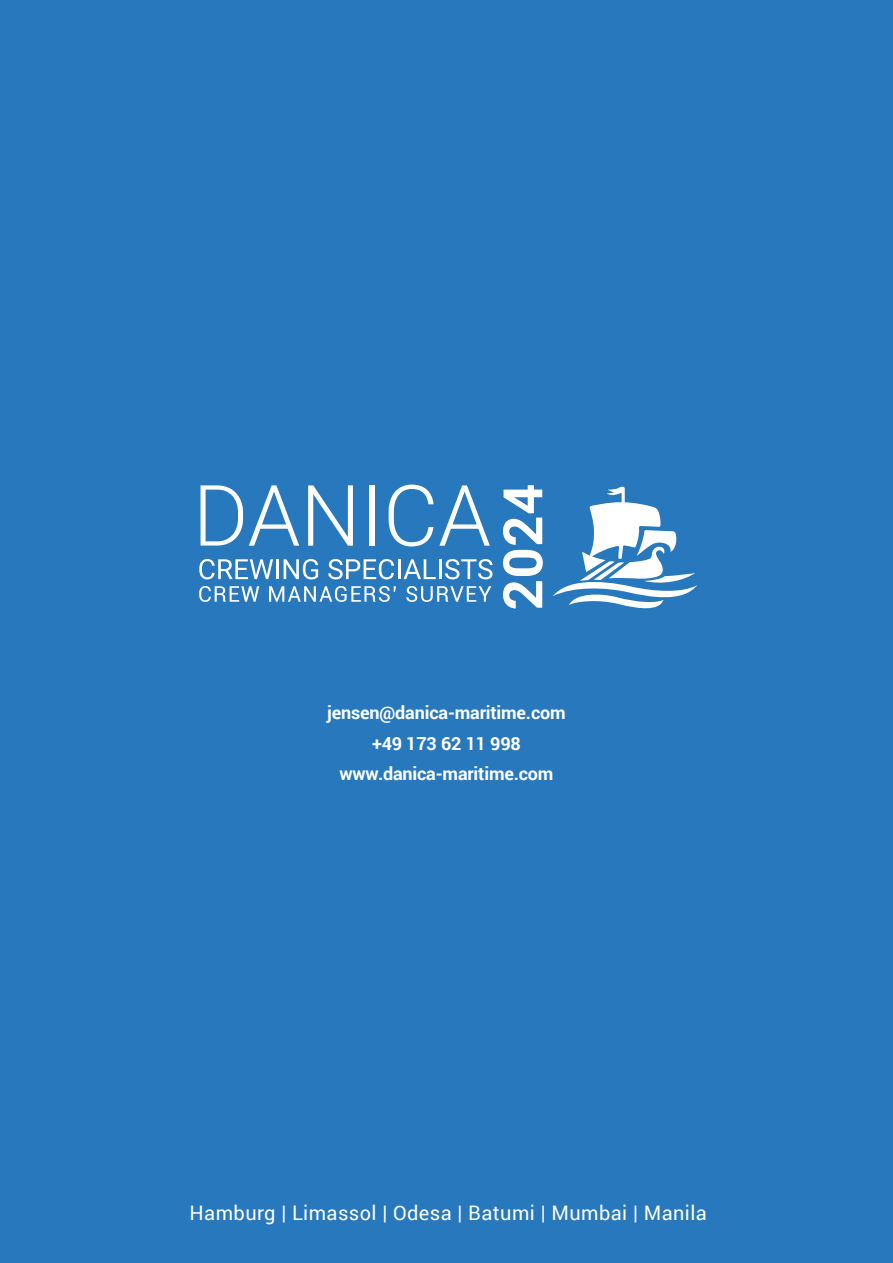
<style>
.page{position:relative;width:893px;height:1263px;background:#2778bd}
.page>*{position:absolute;margin:0;border:0;box-sizing:border-box;transform-origin:0 0}
.t1{font:19.95px "Roboto";letter-spacing:.02em;color:#fff}
.t2{font:700 18px/30.2px "Roboto";letter-spacing:-.01em;color:#fff;text-align:center}
.t3{font:12px "Roboto";color:#000}
</style>
<div class="page">
<svg style="left:553px;top:486px;width:144px;height:123px"></svg>
<svg style="left:201px;top:485px;width:42px;height:61px"></svg>
<svg style="left:249px;top:485px;width:50px;height:61px"></svg>
<svg style="left:308px;top:485px;width:45px;height:61px"></svg>
<div style="left:369px;top:485px;width:5px;height:61px;background:#fff"></div>
<svg style="left:389px;top:485px;width:44px;height:61px"></svg>
<svg style="left:439px;top:485px;width:51px;height:61px"></svg>
<svg style="left:199px;top:559px;width:74px;height:20px"></svg>
<hr style="left:276px;top:559px;width:3px;height:20px;background:#fff">
<svg style="left:284px;top:559px;width:34px;height:20px"></svg>
<svg style="left:328px;top:559px;width:66px;height:20px"></svg>
<hr style="left:398px;top:559px;width:2px;height:20px;background:#fff">
<svg style="left:404px;top:559px;width:32px;height:20px"></svg>
<hr style="left:439px;top:559px;width:2px;height:20px;background:#fff">
<svg style="left:445px;top:559px;width:47px;height:20px"></svg>
<svg style="left:503px;top:485px;width:40px;height:123px"></svg>
<svg style="left:199px;top:586px;width:292px;height:16px"></svg>
<p class="t2" style="left:327px;top:697px;width:240px">jensen@danica-maritime.com +49 173 62 11 998 www.danica-maritime.com</p>
<p class="t1" style="left:190px;top:1199px;width:519px">Hamburg | Limassol | Odesa | Batumi | Mumbai | Manila</p>
<p class="t3" style="left:437px;top:1201px;width:21px">-------</p>
</div>
